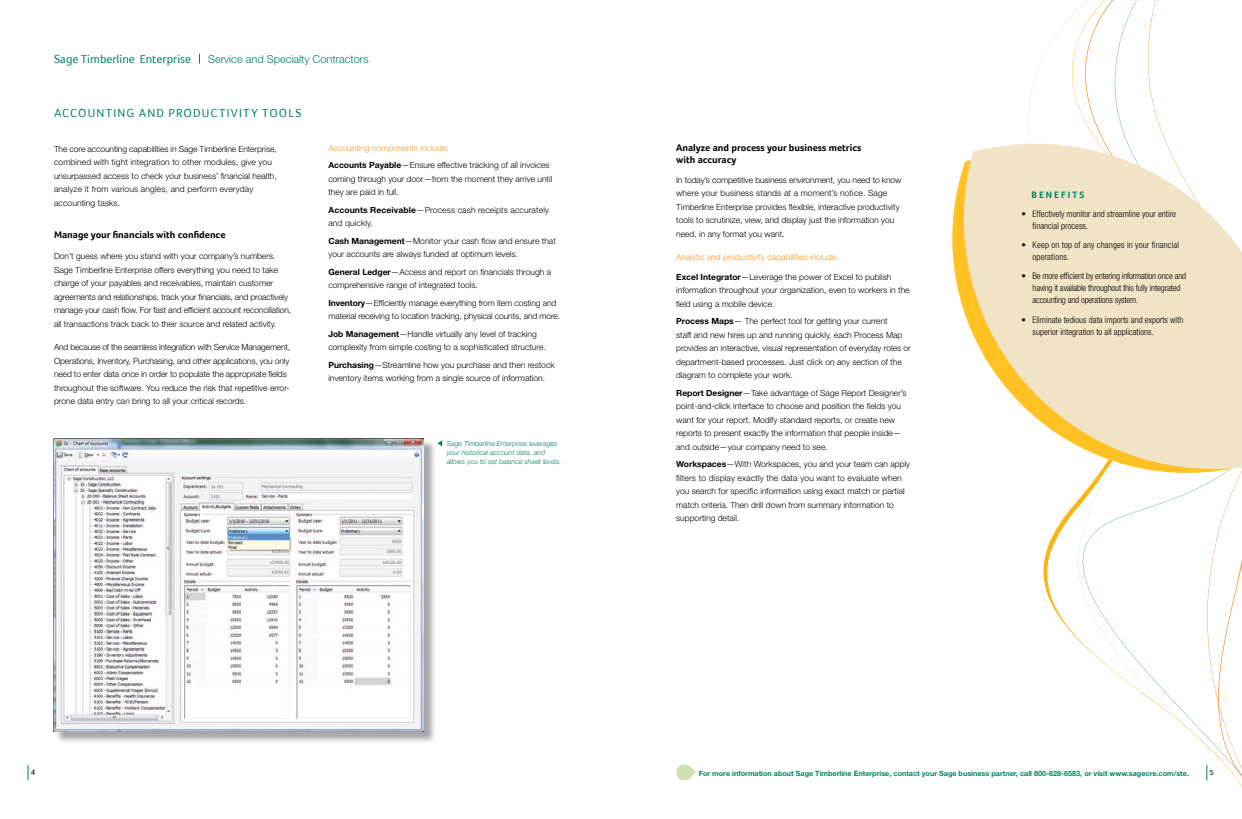
<style>
.page{position:relative;width:1242px;height:819px;background:#fff}
.page>*{position:absolute;margin:0;border:0;box-sizing:border-box;transform-origin:0 0}
.t1{font:12px "Foco";color:#008066}
.t2{font:300 11px "Helvetica Neue";color:#008066}
.t3{font:700 10px/12px "Foco";color:#000}
.t4{font:700 9.5px "Foco";letter-spacing:.2em;color:#008066}
.t5{font:300 condensed 9px/12px "Helvetica Neue";color:#000}
.t6{font:300 condensed 9px/12px "Helvetica Neue";letter-spacing:-.02em;color:#000}
.t7{font:300 8.5px/13.5px "Helvetica Neue";color:#000}
.t8{font:300 8.5px "Helvetica Neue";color:#f8981d}
.t9{font:8px "Foco";color:#000}
.t10{font:700 7.2px "Helvetica Neue";color:#008066}
.t11{font:italic 300 7px/9px "Helvetica Neue";color:#008066}
.s1{color:#f8981d}
.s2{font-weight:700}
</style>
<div class="page">
<svg style="left:676px;top:764px;width:20px;height:17px"></svg>
<svg style="left:1203px;top:484px;width:39px;height:209px"></svg>
<svg style="left:1042px;top:0;width:161px;height:693px"></svg>
<svg style="left:1042px;top:474px;width:199px;height:10px"></svg>
<svg style="left:952px;top:134px;width:290px;height:340px;fill:#f1e3c5"></svg>
<div style="left:54px;top:440px;width:389px;height:309px;background:#000;opacity:.35"></div>
<img style="left:53px;top:438px;width:371px;height:294px">
<svg style="left:28px;top:765px;width:1px;height:15px"></svg>
<svg style="left:1142px;top:693px;width:100px;height:94px"></svg>
<svg style="left:437px;top:440px;width:5px;height:6px"></svg>
<h1 class="t1" style="left:54px;top:52px;width:139px">SAGE TIMBERLINE ENTERPRISE</h1>
<p class="t2" style="left:208px;top:52px;width:162px">Service and Specialty Contractors</p>
<h1 class="t1" style="left:54px;top:106px;width:18px">ACCOUNTING</h1>
<h1 class="t1" style="left:139px;top:106px;width:10px">AND</h1>
<h1 class="t1" style="left:169px;top:106px;width:9px">PRODUCTIVITY</h1>
<h1 class="t1" style="left:262px;top:106px;width:9px">TOOLS</h1>
<p class="t7" style="left:54px;top:142px;width:224px">The core accounting capabilities in Sage Timberline Enterprise, combined with tight integration to other modules, give you unsurpassed access to check your business’ financial health, analyze it from various angles, and perform everyday accounting tasks.</p>
<p class="t3" style="left:54px;top:228px;width:173px">Manage your financials with confidence</p>
<p class="t7" style="left:54px;top:249px;width:239px">Don’t guess where you stand with your company’s numbers.<br>Sage Timberline Enterprise offers everything you need to take charge of your payables and receivables, maintain customer agreements and relationships, track your financials, and proactively manage your cash flow. For fast and efficient account reconciliation, all transactions track back to their source and related activity.</p>
<p class="t7" style="left:54px;top:340px;width:238px">And because of the seamless integration with Service Management, Operations, Inventory, Purchasing, and other applications, you only need to enter data once in order to populate the appropriate fields throughout the software. You reduce the risk that repetitive error&shy;prone data entry can bring to all your critical records.</p>
<p class="t7" style="left:328px;top:139px;width:223px;line-height:17.5px"><span class="s1">Accounting components include:<br></span><span class="s2">Accounts Payable</span>—Ensure effective tracking of all invoices</p>
<p class="t7" style="left:328px;top:172px;width:225px">coming through your door—from the moment they arrive until they are paid in full.</p>
<p class="t7" style="left:328px;top:203px;width:222px"><span class="s2">Accounts Receivable</span>—Process cash receipts accurately and quickly.</p>
<p class="t7" style="left:328px;top:234px;width:229px"><span class="s2">Cash Management</span>—Monitor your cash flow and ensure that your accounts are always funded at optimum levels.</p>
<p class="t7" style="left:328px;top:265px;width:224px"><span class="s2">General Ledger</span>—Access and report on financials through a comprehensive range of integrated tools.</p>
<p class="t7" style="left:328px;top:296px;width:233px"><span class="s2">Inventory</span>—Efficiently manage everything from item costing and material receiving to location tracking, physical counts, and more.</p>
<p class="t7" style="left:328px;top:327px;width:219px"><span class="s2">Job Management</span>—Handle virtually any level of tracking complexity from simple costing to a sophisticated structure.</p>
<p class="t7" style="left:328px;top:358px;width:228px"><span class="s2">Purchasing</span>—Streamline how you purchase and then restock inventory items working from a single source of information.</p>
<p class="t11" style="left:447px;top:439px;width:116px">Sage Timberline Enterprise leverages your historical account data, and allows you to set balance sheet levels.</p>
<p class="t3" style="left:676px;top:142px;width:187px">Analyze and process your business metrics with accuracy</p>
<p class="t7" style="left:676px;top:173px;width:227px">In today’s competitive business environment, you need to know where your business stands at a moment’s notice. Sage Timberline Enterprise provides flexible, interactive productivity tools to scrutinize, view, and display just the information you need, in any format you want.</p>
<p class="t8" style="left:676px;top:252px;width:164px">Analytic and productivity capabilities include:</p>
<p class="t7" style="left:676px;top:270px;width:235px"><span class="s2">Excel Integrator</span>—Leverage the power of Excel to publish information throughout your organization, even to workers in the field using a mobile device.</p>
<p class="t7" style="left:676px;top:314px;width:236px"><span class="s2">Process Maps</span>— The perfect tool for getting your current<br>staff and new hires up and running quickly, each Process Map provides an interactive, visual representation of everyday roles or department-based processes. Just click on any section of the diagram to complete your work.</p>
<p class="t7" style="left:676px;top:386px;width:232px"><span class="s2">Report Designer</span>—Take advantage of Sage Report Designer’s point-and-click interface to choose and position the fields you want for your report. Modify standard reports, or create new reports to present exactly the information that people inside— and outside—your company need to see.</p>
<p class="t7" style="left:676px;top:457px;width:235px"><span class="s2">Workspaces</span>—With Workspaces, you and your team can apply filters to display exactly the data you want to evaluate when you search for specific information using exact match or partial match criteria. Then drill down from summary information to supporting detail.</p>
<p class="t4" style="left:1032px;top:189px;width:54px">BENEFITS</p>
<p class="t5" style="left:1033px;top:208px;width:145px;text-indent:-11px">• Effectively monitor and streamline your entire financial process.</p>
<p class="t5" style="left:1033px;top:239px;width:148px;text-indent:-11px">• Keep on top of any changes in your financial operations.</p>
<p class="t6" style="left:1033px;top:270px;width:155px;text-indent:-11px">• Be more efficient by entering information once and having it available throughout this fully integrated accounting and operations system.</p>
<p class="t5" style="left:1033px;top:313px;width:152px;text-indent:-11px">• Eliminate tedious data imports and exports with superior integration to all applications.</p>
<p class="t9" style="left:31px;top:768px;width:6px">4</p>
<p class="t9" style="left:1210px;top:768px;width:6px">5</p>
<p class="t10" style="left:699px;top:769px;width:492px">For more information about Sage Timberline Enterprise, contact your Sage business partner, call 800-628-6583, or visit www.sagecre.com/ste.</p>
</div>
